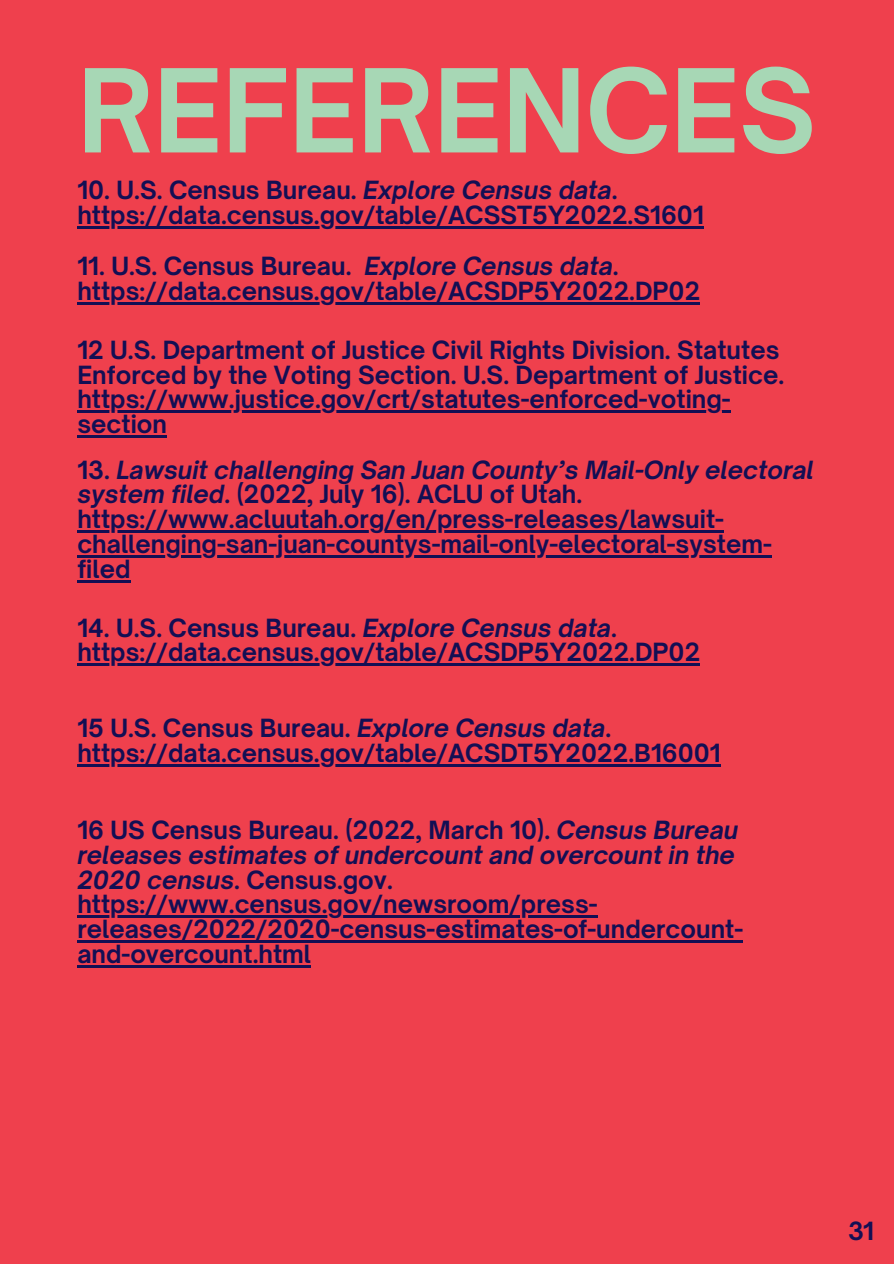
<style>
.page{position:relative;width:894px;height:1264px;background:#fff}
.page>*{position:absolute;margin:0;border:0;box-sizing:border-box;transform-origin:0 0}
.t1{font:700 110.4px "Open Sauce One";color:#a7d7b5}
.t2{font:700 24px/24.8px "Open Sauce One";color:#130f54}
.t3{font:italic 700 24px/24.8px "Open Sauce One";color:#130f54}
.s1{font-style:italic}
.s2{font-style:normal}
</style>
<div class="page">
<div style="left:0;top:0;width:893px;height:1263px;background:#ef404d"></div>
<hr style="left:77px;top:226px;width:626px;height:3px;background:#130f54">
<hr style="left:77px;top:302px;width:623px;height:3px;background:#130f54">
<hr style="left:77px;top:410px;width:653px;height:3px;background:#130f54">
<hr style="left:77px;top:435px;width:90px;height:2px;background:#130f54">
<hr style="left:77px;top:530px;width:646px;height:2px;background:#130f54">
<hr style="left:77px;top:555px;width:694px;height:2px;background:#130f54">
<hr style="left:77px;top:580px;width:53px;height:2px;background:#130f54">
<hr style="left:77px;top:663px;width:623px;height:2px;background:#130f54">
<hr style="left:77px;top:764px;width:643px;height:2px;background:#130f54">
<hr style="left:77px;top:915px;width:520px;height:2px;background:#130f54">
<hr style="left:77px;top:940px;width:666px;height:2px;background:#130f54">
<hr style="left:77px;top:965px;width:234px;height:2px;background:#130f54">
<h1 class="t1" style="left:77px;top:42px;width:740px">REFERENCES</h1>
<p class="t2" style="left:77px;top:178px;width:541px">10. U.S. Census Bureau. <span class="s1">Explore Census data</span>.</p>
<p class="t2" style="left:77px;top:203px;width:627px">https://data.census.gov/table/ACSST5Y2022.S1601</p>
<p class="t2" style="left:77px;top:254px;width:542px">11. U.S. Census Bureau. <span class="s1">Explore Census data</span>.</p>
<p class="t2" style="left:77px;top:279px;width:624px">https://data.census.gov/table/ACSDP5Y2022.DP02</p>
<p class="t2" style="left:77px;top:337px;width:708px">12 U.S. Department of Justice Civil Rights Division. Statutes<br>Enforced by the Voting Section. U.S. Department of Justice.</p>
<p class="t2" style="left:77px;top:387px;width:654px">https://www.justice.gov/crt/statutes-enforced-voting&shy;section</p>
<p class="t3" style="left:77px;top:457px;width:737px"><span class="s2">13.</span> Lawsuit challenging San Juan County’s Mail-Only electoral system filed<span class="s2">. (2022, July 16). ACLU of Utah.</span></p>
<p class="t2" style="left:77px;top:506px;width:695px">https://www.acluutah.org/en/press-releases/lawsuit&shy;challenging-san-juan-countys-mail-only-electoral-system&shy;filed</p>
<p class="t2" style="left:77px;top:615px;width:624px">14. U.S. Census Bureau. <span class="s1">Explore Census data</span>. https://data.census.gov/table/ACSDP5Y2022.DP02</p>
<p class="t2" style="left:77px;top:716px;width:644px">15 U.S. Census Bureau. <span class="s1">Explore Census data</span>. https://data.census.gov/table/ACSDT5Y2022.B16001</p>
<p class="t2" style="left:77px;top:817px;width:667px">16 US Census Bureau. (2022, March 10). <span class="s1">Census Bureau releases estimates of undercount and overcount in the 2020 census</span>. Census.gov. https://www.census.gov/newsroom/press&shy;releases/2022/2020-census-estimates-of-undercount&shy;and-overcount.html</p>
<p class="t2" style="left:847px;top:1217px;width:27px">31</p>
</div>
